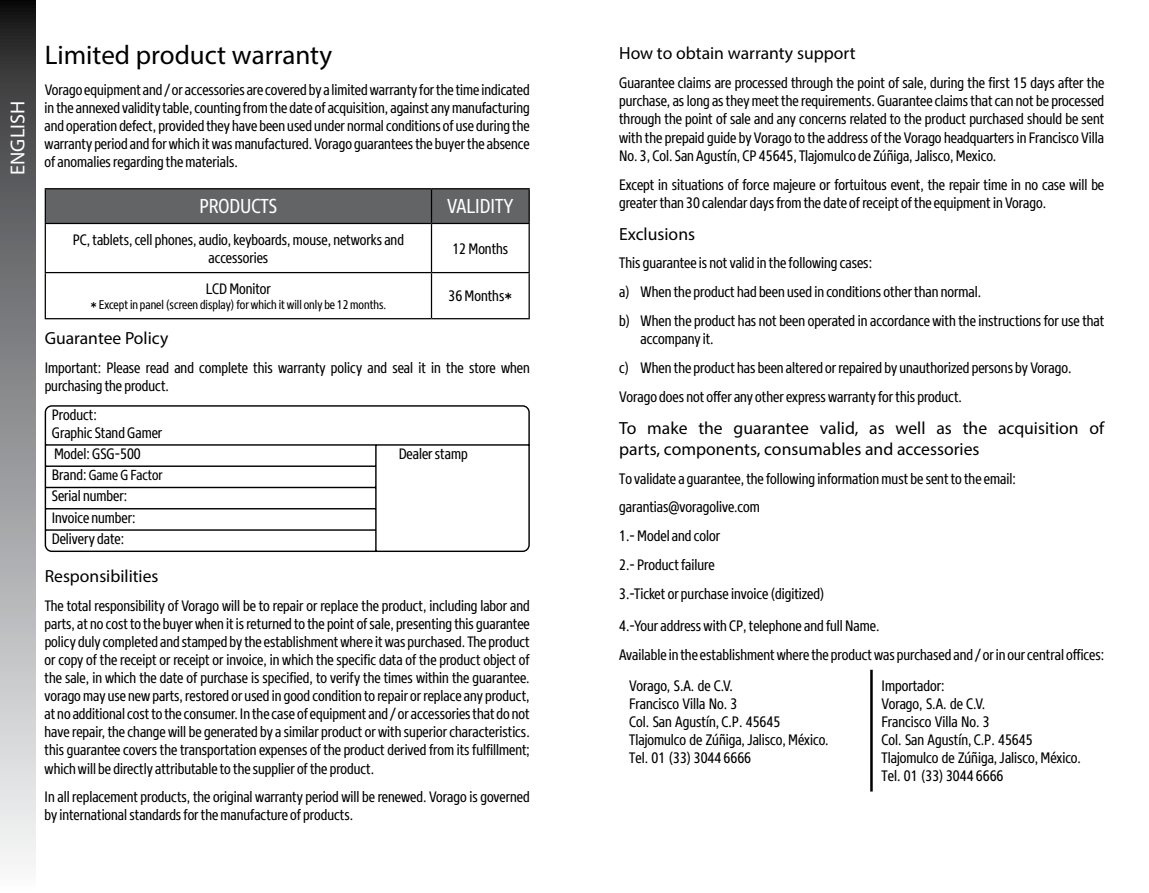
<style>
.page{position:relative;width:1149px;height:893px;background:#fff}
.page>*{position:absolute;margin:0;border:0;box-sizing:border-box;transform-origin:0 0}
.t1{font:27px "Myriad Pro";color:#000}
.t2{font:20.25px "Myriad Pro";color:#fff}
.t3{font:20.03px "Core Sans N47 Cn";color:#fff}
.t4{font:17.55px/21.2px "Myriad Pro";color:#000}
.t5{font:15.08px/18px "Core Sans N47 Cn";color:#000}
.t6{font:14.4px "Core Sans N47 Cn";color:#000}
.t7{font:12.6px "Core Sans N47 Cn";color:#000}
.s1{font-size:15.08px}
</style>
<div class="page">
<svg style="left:0;top:1px;width:36px;height:862px;background:#8f9092"></svg>
<div style="left:46px;top:189px;width:482px;height:34px;background:#636466"></div>
<hr style="left:45px;top:188px;width:386px;height:1px;background:#000">
<hr style="left:45px;top:189px;width:1px;height:34px;background:#000">
<hr style="left:431px;top:188px;width:98px;height:1px;background:#000">
<hr style="left:431px;top:189px;width:1px;height:34px;background:#000">
<hr style="left:528px;top:189px;width:1px;height:34px;background:#000">
<hr style="left:45px;top:223px;width:386px;height:1px;background:#000">
<hr style="left:45px;top:224px;width:1px;height:48px;background:#000">
<hr style="left:431px;top:223px;width:98px;height:1px;background:#000">
<hr style="left:431px;top:224px;width:1px;height:48px;background:#000">
<hr style="left:528px;top:224px;width:1px;height:48px;background:#000">
<hr style="left:45px;top:272px;width:386px;height:1px;background:#000">
<hr style="left:45px;top:273px;width:1px;height:45px;background:#000">
<hr style="left:431px;top:272px;width:98px;height:1px;background:#000">
<hr style="left:431px;top:273px;width:1px;height:45px;background:#000">
<hr style="left:528px;top:273px;width:1px;height:45px;background:#000">
<hr style="left:45px;top:318px;width:386px;height:1px;background:#000">
<hr style="left:431px;top:318px;width:98px;height:1px;background:#000">
<svg style="left:44px;top:405px;width:486px;height:147px"></svg>
<hr style="left:869px;top:670px;width:3px;height:121px;background:#000">
<h2 class="t2" style="left:5px;top:175px;width:75px;rotate:-90deg">ENGLISH</h2>
<h1 class="t1" style="left:45px;top:39px;width:289px">Limited product warranty</h1>
<p class="t5" style="left:45px;top:81px;width:486px;text-align:justify">Vorago equipment and / or accessories are covered by a limitedwarranty forthe time indicated in the annexed validity table,counting fromthe date of acquisition, against anymanufacturing and operation defect, provided they have been used under normalconditions of use during the warranty period and forwhich itwasmanufactured. Vorago guaranteesthe buyerthe absence of anomaliesregarding thematerials.</p>
<h3 class="t3" style="left:199px;top:194px;width:79px">PRODUCTS</h3>
<h3 class="t3" style="left:447px;top:194px;width:68px">VALIDITY</h3>
<p class="t5" style="left:73px;top:230px;width:332px;text-align:center">PC, tablets,cell phones, audio,keyboards,mouse, networks and accessories</p>
<p class="t5" style="left:452px;top:239px;width:57px">12Months</p>
<p class="t5" style="left:206px;top:279px;width:66px">LCDMonitor</p>
<p class="t7" style="left:90px;top:297px;width:297px">* Except in panel(screen display)forwhich itwill only be 12months.</p>
<p class="t5" style="left:448px;top:287px;width:65px">36Months*</p>
<p class="t4" style="left:45px;top:327px;width:125px">Guarantee Policy</p>
<p class="t5" style="left:45px;top:358px;width:486px">Important: Please read and complete this warranty policy and seal it in the store when purchasing the product.</p>
<p class="t5" style="left:52px;top:405px;width:112px">Product:<br>Graphic Stand Gamer</p>
<p class="t5" style="left:54px;top:445px;width:88px">Model: GSG-500</p>
<p class="t5" style="left:398px;top:445px;width:70px">Dealerstamp</p>
<p class="t6" style="left:52px;top:466px;width:112px"><span class="s1">Brand:</span> Game G Factor</p>
<p class="t5" style="left:52px;top:485px;width:85px;line-height:21.4px">Serial number:<br>Invoice number:<br>Delivery date:</p>
<p class="t4" style="left:45px;top:565px;width:115px">Responsibilities</p>
<p class="t5" style="left:44px;top:597px;width:486px;text-align:justify">The total responsibility of Vorago will be to repair or replace the product, including labor and parts, at no costto the buyerwhen itisreturned to the point ofsale, presenting this guarantee policy duly completed and stamped by the establishmentwhere itwas purchased. The product or copy of the receipt or receipt or invoice, in which the specific data of the product object of the sale, in which the date of purchase is specified, to verify the times within the guarantee. voragomay use newparts, restored or used in good condition to repair or replace any product, at no additionalcostto the consumer. In the case of equipment and / or accessoriesthat do not have repair, the change will be generated by a similar product or with superior characteristics. this guarantee covers the transportation expenses of the product derived from its fulfillment; whichwill be directly attributable to the supplier of the product.</p>
<p class="t5" style="left:45px;top:788px;width:486px">In all replacement products, the original warranty period will be renewed. Vorago is governed by internationalstandardsfor themanufacture of products.</p>
<p class="t4" style="left:619px;top:43px;width:238px">How to obtain warranty support</p>
<p class="t5" style="left:619px;top:74px;width:486px;text-align:justify">Guarantee claims are processed through the point of sale, during the first 15 days after the purchase, aslong astheymeet the requirements. Guarantee claimsthatcan not be processed through the point of sale and any concerns related to the product purchased should be sent with the prepaid guide by Vorago to the address of the Vorago headquarters in Francisco Villa No. 3, Col. San Agustín, CP 45645, Tlajomulco de Zúñiga,Jalisco,Mexico.</p>
<p class="t5" style="left:619px;top:175px;width:486px">Except in situations of force majeure or fortuitous event, the repair time in no case will be greater than 30 calendar daysfromthe date of receipt of the equipment in Vorago.</p>
<p class="t4" style="left:619px;top:223px;width:77px">Exclusions</p>
<p class="t5" style="left:619px;top:249px;width:486px;line-height:28.8px">This guarantee is notvalid in the following cases:<br>a) When the product had been used in conditions other than normal.<br>b) When the product has not been operated in accordance with the instructions for use that</p>
<p class="t5" style="left:619px;top:324px;width:453px;line-height:28.8px;text-indent:21px">accompany it.<br>c) When the product has been altered or repaired by unauthorized persons by Vorago.<br>Vorago does not offer any other expresswarranty for this product.</p>
<p class="t4" style="left:619px;top:417px;width:486px">To make the guarantee valid, as well as the acquisition of parts, components, consumables and accessories</p>
<p class="t5" style="left:619px;top:464px;width:398px;line-height:28.8px">To validate a guarantee, the following informationmust be sent to the email: garantias@voragolive.com<br>1.-Model and color<br>2.- Product failure<br>3.-Ticket or purchase invoice (digitized)</p>
<p class="t5" style="left:619px;top:611px;width:486px;line-height:28.8px">4.-Your addresswith CP, telephone and full Name.<br>Available in the establishmentwhere the productwas purchased and / orin ourcentral offices:</p>
<p class="t5" style="left:629px;top:676px;width:201px">Vorago, S.A. de C.V.<br>Francisco Villa No. 3<br>Col. San Agustín, C.P. 45645<br>Tlajomulco de Zúñiga,Jalisco,México.<br>Tel. 01 (33) 3044 6666</p>
<p class="t5" style="left:881px;top:676px;width:201px">Importador:<br>Vorago, S.A. de C.V.<br>Francisco Villa No. 3<br>Col. San Agustín, C.P. 45645<br>Tlajomulco de Zúñiga,Jalisco,México.<br>Tel. 01 (33) 3044 6666</p>
</div>
